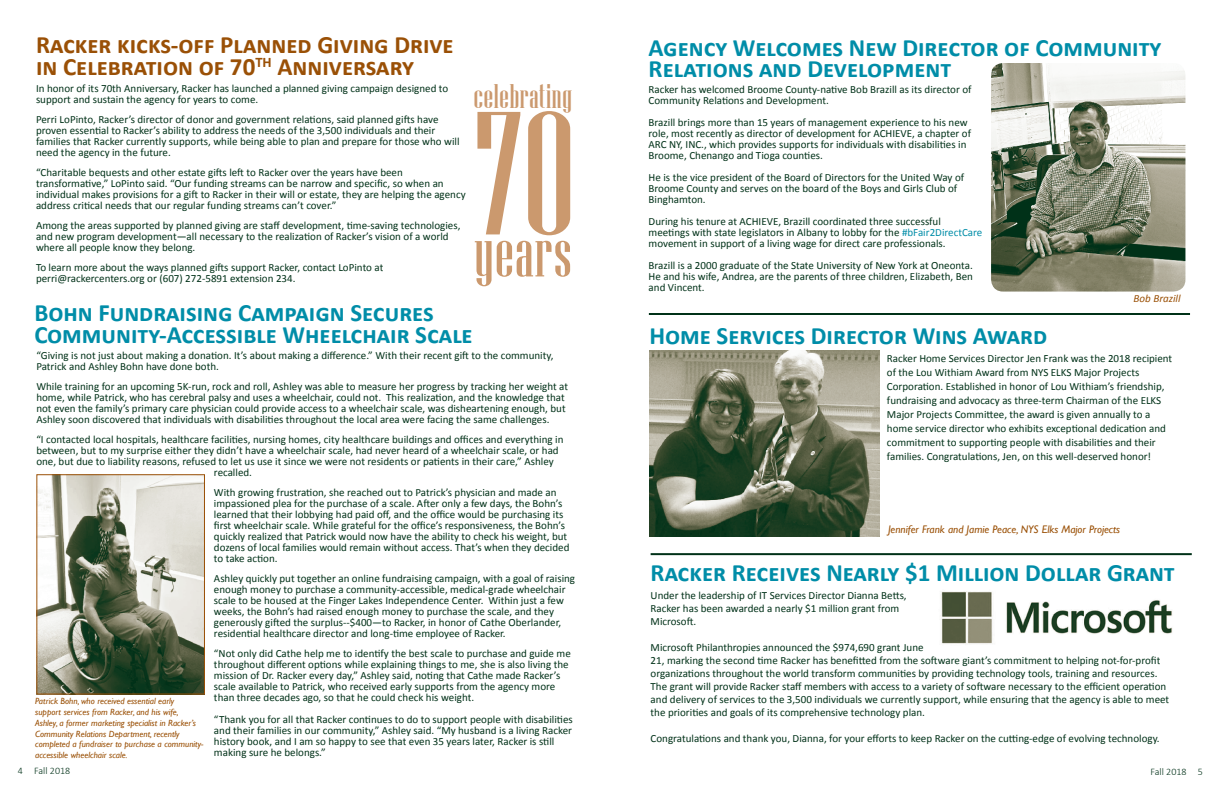
<style>
.page{position:relative;width:1224px;height:792px;background:#fff}
.page>*{position:absolute;margin:0;border:0;box-sizing:border-box;transform-origin:0 0}
.t1{font:175px "Niagara Solid";color:#cb996e}
.t2{font:68px "Niagara Solid";letter-spacing:.02em;color:#cb996e}
.t3{font:34px "Niagara Solid";letter-spacing:.02em;color:#cb996e}
.t4{font:700 25px/21px "Calibri";color:#008da8}
.t5{font:700 25px/22px "Calibri";color:#9a5006}
.t6{font:11px/11px "Calibri";color:#003118}
.t7{font:italic 11px "Gill Sans";color:#9a5006}
.t8{font:italic 11px "Calibri";color:#9a5006}
.t9{font:300 10px "Calibri";color:#003118}
.t10{font:italic 9px/10.8px "Gill Sans";color:#9a5006}
.s1{color:#008da8}
</style>
<div class="page">
<img style="left:991px;top:63px;width:194px;height:229px">
<img style="left:38px;top:476px;width:165px;height:217px">
<div style="left:36px;top:474px;width:169px;height:221px;border:1px solid #9a5006"></div>
<hr style="left:649px;top:313px;width:541px;height:2px;background:#003118">
<img style="left:941px;top:591px;width:231px;height:53px">
<img style="left:649px;top:350px;width:230px;height:187px">
<hr style="left:651px;top:553px;width:541px;height:2px;background:#003118">
<h3 class="t5" style="left:36px;top:34px;width:419px">Racker kicks-off Planned Giving Drive in Celebration of 70<sup>TH</sup> Anniversary</h3>
<p class="t6" style="left:36px;top:83px;width:414px">In honor of its 70th Anniversary, Racker has launched a planned giving campaign designed to support and sustain the agency for years to come.</p>
<p class="t6" style="left:36px;top:114px;width:425px">Perri LoPinto, Racker’s director of donor and government relations, said planned gifts have proven essential to Racker’s ability to address the needs of the 3,500 individuals and their families that Racker currently supports, while being able to plan and prepare for those who will need the agency in the future.</p>
<p class="t6" style="left:36px;top:167px;width:431px">“Charitable bequests and other estate gifts left to Racker over the years have been transformative,” LoPinto said. “Our funding streams can be narrow and specific, so when an individual makes provisions for a gift to Racker in their will or estate, they are helping the agency address critical needs that our regular funding streams can’t cover.”</p>
<p class="t6" style="left:36px;top:220px;width:426px">Among the areas supported by planned giving are staff development, time-saving technologies, and new program development—all necessary to the realization of Racker’s vision of a world where all people know they belong.</p>
<p class="t6" style="left:36px;top:262px;width:349px">To learn more about the ways planned gifts support Racker, contact LoPinto at perri@rackercenters.org or (607) 272-5891 extension 234.</p>
<h3 class="t3" style="left:474px;top:78px;width:100px">celebrating</h3>
<h1 class="t1" style="left:474px;top:81px;width:102px">70</h1>
<h2 class="t2" style="left:474px;top:217px;width:99px">years</h2>
<h3 class="t4" style="left:34px;top:302px;width:440px;line-height:22px">Bohn Fundraising Campaign Secures<br>Community-Accessible Wheelchair Scale</h3>
<p class="t6" style="left:36px;top:350px;width:519px">“Giving is not just about making a donation. It’s about making a difference.” With their recent gift to the community,<br>Patrick and Ashley Bohn have done both.</p>
<p class="t6" style="left:36px;top:381px;width:533px">While training for an upcoming 5K-run, rock and roll, Ashley was able to measure her progress by tracking her weight at home, while Patrick, who has cerebral palsy and uses a wheelchair, could not. This realization, and the knowledge that not even the family’s primary care physician could provide access to a wheelchair scale, was disheartening enough, but Ashley soon discovered that individuals with disabilities throughout the local area were facing the same challenges.</p>
<p class="t6" style="left:36px;top:434px;width:529px">“I contacted local hospitals, healthcare facilities, nursing homes, city healthcare buildings and offices and everything in</p>
<p class="t6" style="left:36px;top:445px;width:524px">between, but to my surprise either they didn’t have a wheelchair scale, had never heard of a wheelchair scale, or had</p>
<p class="t6" style="left:36px;top:456px;width:519px">one, but due to liability reasons, refused to let us use it since we were not residents or patients in their care,” Ashley</p>
<p class="t6" style="left:214px;top:467px;width:40px">recalled.</p>
<p class="t6" style="left:214px;top:487px;width:357px">With growing frustration, she reached out to Patrick’s physician and made an impassioned plea for the purchase of a scale. After only a few days, the Bohn’s learned that their lobbying had paid off, and the office would be purchasing its first wheelchair scale. While grateful for the office’s responsiveness, the Bohn’s quickly realized that Patrick would now have the ability to check his weight, but dozens of local families would remain without access. That’s when they decided to take action.</p>
<p class="t6" style="left:214px;top:573px;width:363px">Ashley quickly put together an online fundraising campaign, with a goal of raising enough money to purchase a community-accessible, medical-grade wheelchair scale to be housed at the Finger Lakes Independence Center. Within just a few weeks, the Bohn’s had raised enough money to purchase the scale, and they generously gifted the surplus--$400—to Racker, in honor of Cathe Oberlander, residential healthcare director and long-time employee of Racker.</p>
<p class="t6" style="left:214px;top:648px;width:358px">“Not only did Cathe help me to identify the best scale to purchase and guide me throughout different options while explaining things to me, she is also living the mission of Dr. Racker every day,” Ashley said, noting that Cathe made Racker’s scale available to Patrick, who received early supports from the agency more than three decades ago, so that he could check his weight.</p>
<p class="t6" style="left:214px;top:714px;width:360px">“Thank you for all that Racker continues to do to support people with disabilities and their families in our community,” Ashley said. “My husband is a living Racker history book, and I am so happy to see that even 35 years later, Racker is still making sure he belongs.”</p>
<p class="t10" style="left:35px;top:696px;width:170px">Patrick Bohn, who received essential early<br>support services from Racker, and his wife, Ashley, a former marketing specialist in Racker’s Community Relations Department, recently completed a fundraiser to purchase a community&shy;accessible wheelchair scale.</p>
<h3 class="t4" style="left:649px;top:37px;width:514px">Agency Welcomes New Director of Community<br>Relations and Development</h3>
<p class="t6" style="left:649px;top:84px;width:324px">Racker has welcomed Broome County-native Bob Brazill as its director of<br>Community Relations and Development.</p>
<p class="t6" style="left:649px;top:117px;width:324px">Brazill brings more than 15 years of management experience to his new role, most recently as director of development for ACHIEVE, a chapter of ARC NY, INC., which provides supports for individuals with disabilities in Broome, Chenango and Tioga counties.</p>
<p class="t6" style="left:649px;top:172px;width:317px">He is the vice president of the Board of Directors for the United Way of<br>Broome County and serves on the board of the Boys and Girls Club of<br>Binghamton.</p>
<p class="t6" style="left:649px;top:216px;width:335px">During his tenure at ACHIEVE, Brazill coordinated three successful meetings with state legislators in Albany to lobby for the <span class="s1">#bFair2DirectCare </span>movement in support of a living wage for direct care professionals.</p>
<p class="t6" style="left:649px;top:260px;width:326px;text-align:justify">Brazill is a 2000 graduate of the State University of New York at Oneonta.<br>He and his wife, Andrea, are the parents of three children, Elizabeth, Ben and Vincent.</p>
<h3 class="t4" style="left:649px;top:325px;width:399px">Home Services Director Wins Award</h3>
<p class="t8" style="left:1134px;top:291px;width:49px">Bob Brazill</p>
<p class="t6" style="left:887px;top:351px;width:287px;line-height:14px">Racker Home Services Director Jen Frank was the 2018 recipient of the Lou Withiam Award from NYS ELKS Major Projects Corporation. Established in honor of Lou Withiam’s friendship, fundraising and advocacy as three-term Chairman of the ELKS Major Projects Committee, the award is given annually to a home service director who exhibits exceptional dedication and commitment to supporting people with disabilities and their families. Congratulations, Jen, on this well-deserved honor!</p>
<p class="t7" style="left:888px;top:523px;width:234px">Jennifer Frank and Jamie Peace, NYS Elks Major Projects</p>
<h3 class="t4" style="left:651px;top:562px;width:526px">Racker Receives Nearly $1 Million Dollar Grant</h3>
<p class="t6" style="left:651px;top:589px;width:258px;line-height:13px">Under the leadership of IT Services Director Dianna Betts,<br>Racker has been awarded a nearly $1 million grant from<br>Microsoft.</p>
<p class="t6" style="left:651px;top:641px;width:520px;line-height:13px">Microsoft Philanthropies announced the $974,690 grant June<br>21, marking the second time Racker has benefitted from the software giant’s commitment to helping not-for-profit organizations throughout the world transform communities by providing technology tools, training and resources.<br>The grant will provide Racker staff members with access to a variety of software necessary to the efficient operation and delivery of services to the 3,500 individuals we currently support, while ensuring that the agency is able to meet the priorities and goals of its comprehensive technology plan.</p>
<p class="t6" style="left:651px;top:733px;width:511px">Congratulations and thank you, Dianna, for your efforts to keep Racker on the cutting-edge of evolving technology.</p>
<p class="t9" style="left:18px;top:764px;width:54px">4 Fall 2018</p>
<p class="t9" style="left:1151px;top:765px;width:54px">Fall 2018 5</p>
</div>
